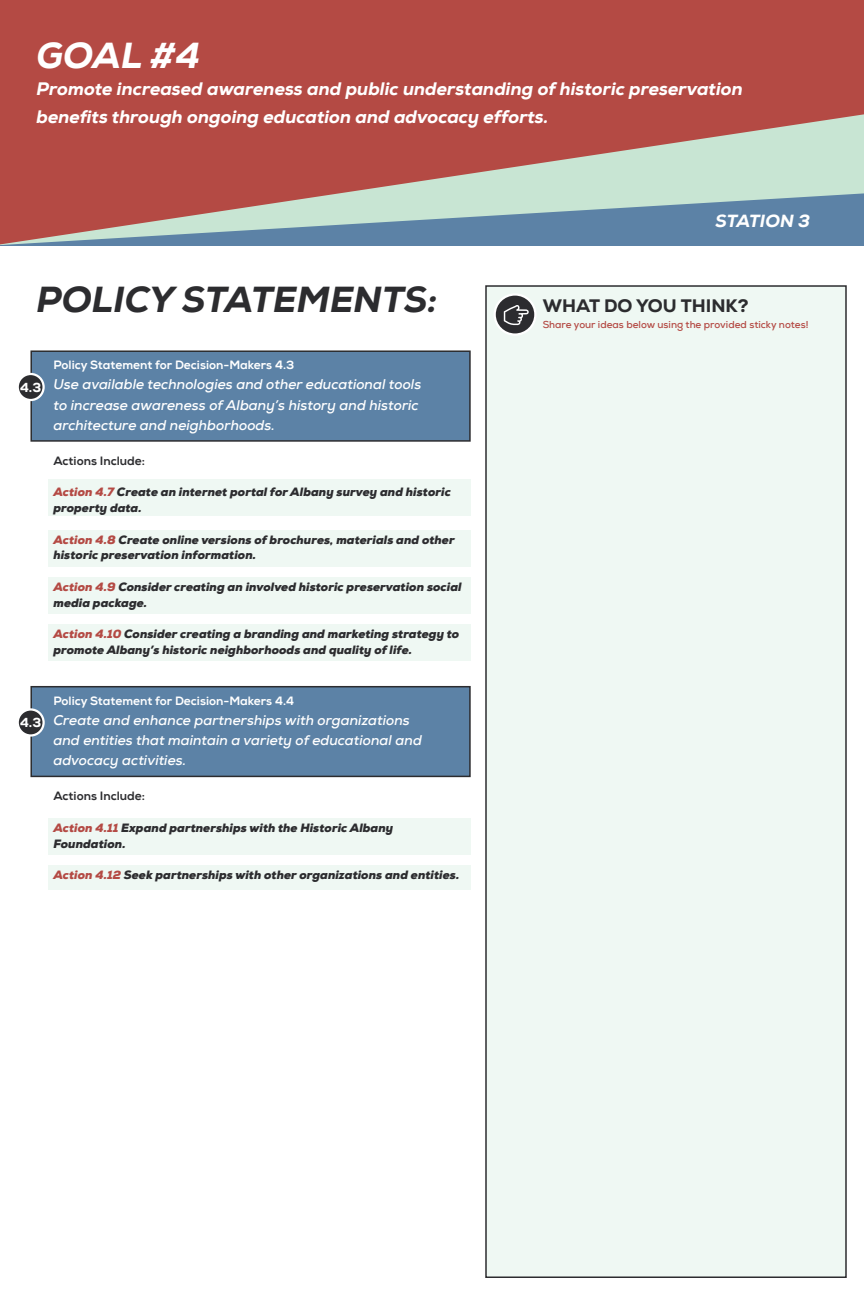
<style>
.page{position:relative;width:864px;height:1296px;background:#fff}
.page>*{position:absolute;margin:0;border:0;box-sizing:border-box;transform-origin:0 0}
.t1{font:italic 800 36px "Nexa";color:#2c2c2f}
.t2{font:italic 800 36px "Nexa";color:#fff}
.t3{font:italic 800 18px "Nexa";color:#fff}
.t4{font:800 18px "Nexa";color:#2c2c2f}
.t5{font:italic 800 17.5px "Nexa";letter-spacing:-.005em;color:#fff}
.t6{font:italic 700 14px/20.2px "Nexa";color:#fff}
.Albany_Main_Paragrap{font:800 13px "Nexa";color:#fff}
.t7{font:italic 900 12px/15.8px "Nexa";color:#2c2c2f}
.t8{font:12px "Nexa X Bold";color:#fff}
.t9{font:12px "Nexa X Bold";color:#2c2c2f}
.t10{font:700 10px "Nexa";color:#b44a44}
.s1{color:#b44a44}
</style>
<div class="page">
<svg style="left:0;top:0;width:864px;height:244px;background:#ae6865"></svg>
<div style="left:485px;top:285px;width:362px;height:993px;background:#eff8f3;border:2px solid #2c2c2f"></div>
<div style="left:48px;top:479px;width:423px;height:37px;background:#eff8f3"></div>
<div style="left:48px;top:530px;width:423px;height:37px;background:#eff8f3"></div>
<div style="left:48px;top:577px;width:423px;height:37px;background:#eff8f3"></div>
<div style="left:48px;top:624px;width:423px;height:37px;background:#eff8f3"></div>
<div style="left:30px;top:350px;width:441px;height:92px;background:#5c82a6;border:2px solid #2c2c2f"></div>
<div style="left:18px;top:374px;width:26px;height:26px;background:#2c2c2f;border-radius:50%"></div>
<div style="left:17px;top:373px;width:28px;height:28px;border:2px solid #fff;border-radius:50%"></div>
<div style="left:48px;top:818px;width:423px;height:37px;background:#eff8f3"></div>
<div style="left:48px;top:866px;width:423px;height:24px;background:#eff8f3"></div>
<div style="left:30px;top:686px;width:441px;height:91px;background:#5c82a6;border:2px solid #2c2c2f"></div>
<div style="left:18px;top:709px;width:26px;height:26px;background:#2c2c2f;border-radius:50%"></div>
<div style="left:17px;top:708px;width:28px;height:29px;border:2px solid #fff;border-radius:50%"></div>
<svg style="left:495px;top:294px;width:40px;height:41px"></svg>
<div style="left:494px;top:293px;width:43px;height:43px;border:2px solid #fff;border-radius:50%"></div>
<svg style="left:504px;top:305px;width:25px;height:20px"></svg>
<p class="t2" style="left:36px;top:32px;width:165px">GOAL #4</p>
<p class="t3" style="left:36px;top:78px;width:708px">Promote increased awareness and public understanding of historic preservation</p>
<p class="t3" style="left:36px;top:105px;width:514px">benefits through ongoing education and advocacy efforts.</p>
<p class="t1" style="left:36px;top:276px;width:403px">POLICY STATEMENTS:</p>
<p class="Albany_Main_Paragrap" style="left:20px;top:379px;width:23px">4.3</p>
<p class="t8" style="left:53px;top:358px;width:242px">Policy Statement for Decision-Makers 4.3</p>
<p class="t6" style="left:53px;top:374px;width:370px">Use available technologies and other educational tools to increase awareness of Albany’s history and historic architecture and neighborhoods.</p>
<p class="t9" style="left:53px;top:453px;width:93px">Actions Include:</p>
<p class="t7" style="left:53px;top:484px;width:399px"><span class="s1">Action 4.7</span> Create an internet portal for Albany survey and historic property data.</p>
<p class="t7" style="left:53px;top:532px;width:403px"><span class="s1">Action 4.8</span> Create online versions of brochures, materials and other historic preservation information.</p>
<p class="t7" style="left:53px;top:579px;width:410px"><span class="s1">Action 4.9</span> Consider creating an involved historic preservation social media package.</p>
<p class="t7" style="left:53px;top:626px;width:407px"><span class="s1">Action 4.10</span> Consider creating a branding and marketing strategy to promote Albany’s historic neighborhoods and quality of life.</p>
<p class="Albany_Main_Paragrap" style="left:20px;top:714px;width:23px">4.3</p>
<p class="t8" style="left:53px;top:693px;width:242px">Policy Statement for Decision-Makers 4.4</p>
<p class="t6" style="left:53px;top:710px;width:358px">Create and enhance partnerships with organizations</p>
<p class="t6" style="left:53px;top:730px;width:370px">and entities that maintain a variety of educational and advocacy activities.</p>
<p class="t9" style="left:53px;top:789px;width:93px">Actions Include:</p>
<p class="t7" style="left:53px;top:820px;width:341px"><span class="s1">Action 4.11</span> Expand partnerships with the Historic Albany<br>Foundation.</p>
<p class="t7" style="left:53px;top:867px;width:408px"><span class="s1">Action 4.12</span> Seek partnerships with other organizations and entities.</p>
<p class="t5" style="left:716px;top:210px;width:96px">STATION 3</p>
<p class="t4" style="left:543px;top:294px;width:207px">WHAT DO YOU THINK?</p>
<p class="t10" style="left:543px;top:318px;width:267px">Share your ideas below using the provided sticky notes!</p>
</div>
